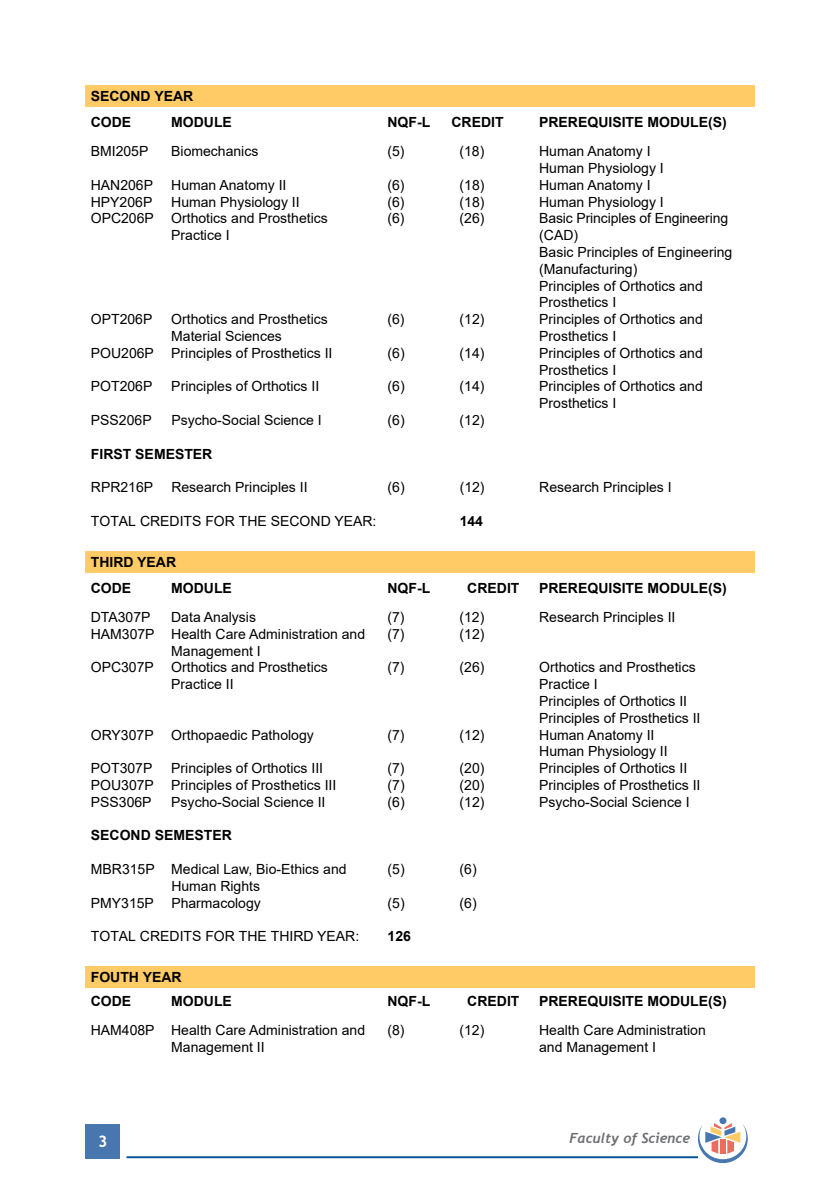
<style>
.page{position:relative;width:840px;height:1191px;background:#fff}
.page>*{position:absolute;margin:0;border:0;box-sizing:border-box;transform-origin:0 0}
.t1{font:700 16px "Trebuchet MS";color:#fff}
.t2{font:14px/16.8px "Arial";color:#000}
.t3{font:700 14px/26.4px "Arial";color:#000}
.t4{font:italic 700 14px "Trebuchet";color:#6d6e71}
</style>
<div class="page">
<div style="left:86px;top:1124px;width:34px;height:34px;background:#4777ae"></div>
<hr style="left:126px;top:1156px;width:571px;height:2px;background:#005596">
<div style="left:719px;top:1117px;width:7px;height:7px;background:#4777ae;border-radius:50%"></div>
<svg style="left:697px;top:1123px;width:50px;height:40px"></svg>
<div style="left:85px;top:85px;width:669px;height:22px;background:#ffcb66"></div>
<div style="left:85px;top:551px;width:669px;height:21px;background:#ffcb66"></div>
<div style="left:85px;top:966px;width:669px;height:21px;background:#ffcb66"></div>
<p class="t3" style="left:91px;top:83px;width:104px">SECOND YEAR<br>CODE</p>
<p class="t3" style="left:171px;top:109px;width:62px">MODULE</p>
<p class="t3" style="left:387px;top:109px;width:44px">NQF-L</p>
<p class="t3" style="left:451px;top:109px;width:54px">CREDIT</p>
<p class="t3" style="left:539px;top:109px;width:189px">PREREQUISITE MODULE(S)</p>
<p class="t2" style="left:91px;top:143px;width:59px">BMI205P</p>
<p class="t2" style="left:171px;top:143px;width:89px">Biomechanics</p>
<p class="t2" style="left:387px;top:143px;width:19px">(5)</p>
<p class="t2" style="left:459px;top:143px;width:26px">(18)</p>
<p class="t2" style="left:539px;top:143px;width:126px">Human Anatomy I<br>Human Physiology I</p>
<p class="t2" style="left:91px;top:176px;width:64px">HAN206P</p>
<p class="t2" style="left:171px;top:176px;width:117px">Human Anatomy II</p>
<p class="t2" style="left:387px;top:176px;width:19px">(6)</p>
<p class="t2" style="left:459px;top:176px;width:26px">(18)</p>
<p class="t2" style="left:539px;top:176px;width:113px">Human Anatomy I</p>
<p class="t2" style="left:91px;top:193px;width:63px">HPY206P</p>
<p class="t2" style="left:171px;top:193px;width:130px">Human Physiology II</p>
<p class="t2" style="left:387px;top:193px;width:19px">(6)</p>
<p class="t2" style="left:459px;top:193px;width:26px">(18)</p>
<p class="t2" style="left:539px;top:193px;width:126px">Human Physiology I</p>
<p class="t2" style="left:91px;top:210px;width:238px">OPC206P Orthotics and Prosthetics</p>
<p class="t2" style="left:387px;top:210px;width:19px">(6)</p>
<p class="t2" style="left:459px;top:210px;width:26px">(26)</p>
<p class="t2" style="left:539px;top:210px;width:190px">Basic Principles of Engineering</p>
<p class="t2" style="left:171px;top:227px;width:60px">Practice I</p>
<p class="t2" style="left:539px;top:227px;width:194px">(CAD)<br>Basic Principles of Engineering (Manufacturing)<br>Principles of Orthotics and<br>Prosthetics I</p>
<p class="t2" style="left:91px;top:311px;width:63px">OPT206P</p>
<p class="t2" style="left:171px;top:311px;width:158px">Orthotics and Prosthetics</p>
<p class="t2" style="left:387px;top:311px;width:19px">(6)</p>
<p class="t2" style="left:459px;top:311px;width:26px">(12)</p>
<p class="t2" style="left:539px;top:311px;width:165px">Principles of Orthotics and</p>
<p class="t2" style="left:171px;top:328px;width:112px">Material Sciences</p>
<p class="t2" style="left:539px;top:328px;width:79px">Prosthetics I</p>
<p class="t2" style="left:91px;top:344px;width:243px">POU206P Principles of Prosthetics II</p>
<p class="t2" style="left:387px;top:344px;width:19px">(6)</p>
<p class="t2" style="left:459px;top:344px;width:26px">(14)</p>
<p class="t2" style="left:539px;top:344px;width:165px">Principles of Orthotics and<br>Prosthetics I</p>
<p class="t2" style="left:91px;top:378px;width:63px">POT206P</p>
<p class="t2" style="left:171px;top:378px;width:149px">Principles of Orthotics II</p>
<p class="t2" style="left:387px;top:378px;width:19px">(6)</p>
<p class="t2" style="left:459px;top:378px;width:26px">(14)</p>
<p class="t2" style="left:539px;top:378px;width:165px">Principles of Orthotics and<br>Prosthetics I</p>
<p class="t2" style="left:91px;top:412px;width:62px">PSS206P</p>
<p class="t2" style="left:171px;top:412px;width:152px">Psycho-Social Science I</p>
<p class="t2" style="left:387px;top:412px;width:19px">(6)</p>
<p class="t2" style="left:459px;top:412px;width:26px">(12)</p>
<p class="t3" style="left:91px;top:441px;width:123px">FIRST SEMESTER</p>
<p class="t2" style="left:91px;top:479px;width:64px">RPR216P</p>
<p class="t2" style="left:171px;top:479px;width:138px">Research Principles II</p>
<p class="t2" style="left:387px;top:479px;width:19px">(6)</p>
<p class="t2" style="left:459px;top:479px;width:26px">(12)</p>
<p class="t2" style="left:539px;top:479px;width:134px">Research Principles I</p>
<p class="t2" style="left:91px;top:512px;width:287px">TOTAL CREDITS FOR THE SECOND YEAR:</p>
<p class="t3" style="left:459px;top:508px;width:25px">144</p>
<p class="t3" style="left:91px;top:548px;width:87px">THIRD YEAR<br>CODE</p>
<p class="t3" style="left:171px;top:575px;width:62px">MODULE</p>
<p class="t3" style="left:387px;top:575px;width:44px">NQF-L</p>
<p class="t3" style="left:467px;top:575px;width:54px">CREDIT</p>
<p class="t3" style="left:539px;top:575px;width:189px">PREREQUISITE MODULE(S)</p>
<p class="t2" style="left:91px;top:608px;width:61px">DTA307P</p>
<p class="t2" style="left:171px;top:608px;width:86px">Data Analysis</p>
<p class="t2" style="left:387px;top:608px;width:19px">(7)</p>
<p class="t2" style="left:459px;top:608px;width:26px">(12)</p>
<p class="t2" style="left:539px;top:608px;width:138px">Research Principles II</p>
<p class="t2" style="left:91px;top:625px;width:276px">HAM307P Health Care Administration and</p>
<p class="t2" style="left:387px;top:625px;width:19px">(7)</p>
<p class="t2" style="left:459px;top:625px;width:26px">(12)</p>
<p class="t2" style="left:91px;top:642px;width:238px;text-indent:80px">Management I<br>OPC307P Orthotics and Prosthetics</p>
<p class="t2" style="left:387px;top:659px;width:19px">(7)</p>
<p class="t2" style="left:459px;top:659px;width:26px">(26)</p>
<p class="t2" style="left:539px;top:659px;width:158px">Orthotics and Prosthetics</p>
<p class="t2" style="left:171px;top:675px;width:64px">Practice II</p>
<p class="t2" style="left:539px;top:675px;width:163px">Practice I<br>Principles of Orthotics II<br>Principles of Prosthetics II</p>
<p class="t2" style="left:91px;top:726px;width:64px">ORY307P</p>
<p class="t2" style="left:171px;top:726px;width:144px">Orthopaedic Pathology</p>
<p class="t2" style="left:387px;top:726px;width:19px">(7)</p>
<p class="t2" style="left:459px;top:726px;width:26px">(12)</p>
<p class="t2" style="left:539px;top:726px;width:130px">Human Anatomy II<br>Human Physiology II</p>
<p class="t2" style="left:91px;top:759px;width:63px">POT307P</p>
<p class="t2" style="left:171px;top:759px;width:153px">Principles of Orthotics III</p>
<p class="t2" style="left:387px;top:759px;width:19px">(7)</p>
<p class="t2" style="left:459px;top:759px;width:26px">(20)</p>
<p class="t2" style="left:539px;top:759px;width:149px">Principles of Orthotics II</p>
<p class="t2" style="left:91px;top:776px;width:247px">POU307P Principles of Prosthetics III</p>
<p class="t2" style="left:387px;top:776px;width:19px">(7)</p>
<p class="t2" style="left:459px;top:776px;width:26px">(20)</p>
<p class="t2" style="left:539px;top:776px;width:163px">Principles of Prosthetics II</p>
<p class="t2" style="left:91px;top:793px;width:62px">PSS306P</p>
<p class="t2" style="left:171px;top:793px;width:156px">Psycho-Social Science II</p>
<p class="t2" style="left:387px;top:793px;width:19px">(6)</p>
<p class="t2" style="left:459px;top:793px;width:26px">(12)</p>
<p class="t2" style="left:539px;top:793px;width:152px">Psycho-Social Science I</p>
<p class="t3" style="left:91px;top:822px;width:142px">SECOND SEMESTER</p>
<p class="t2" style="left:91px;top:860px;width:257px">MBR315P Medical Law, Bio-Ethics and</p>
<p class="t2" style="left:387px;top:860px;width:19px">(5)</p>
<p class="t2" style="left:459px;top:860px;width:19px">(6)</p>
<p class="t2" style="left:91px;top:877px;width:171px;text-align:right">Human Rights<br>PMY315P Pharmacology</p>
<p class="t2" style="left:387px;top:894px;width:19px">(5)</p>
<p class="t2" style="left:459px;top:894px;width:19px">(6)</p>
<p class="t2" style="left:91px;top:927px;width:270px">TOTAL CREDITS FOR THE THIRD YEAR:</p>
<p class="t3" style="left:387px;top:923px;width:25px">126</p>
<p class="t3" style="left:91px;top:965px;width:92px;line-height:24.4px">FOUTH YEAR<br>CODE</p>
<p class="t3" style="left:171px;top:988px;width:62px">MODULE</p>
<p class="t3" style="left:387px;top:988px;width:44px">NQF-L</p>
<p class="t3" style="left:467px;top:988px;width:54px">CREDIT</p>
<p class="t3" style="left:539px;top:988px;width:189px">PREREQUISITE MODULE(S)</p>
<p class="t2" style="left:91px;top:1021px;width:276px">HAM408P Health Care Administration and</p>
<p class="t2" style="left:387px;top:1021px;width:19px">(8)</p>
<p class="t2" style="left:459px;top:1021px;width:26px">(12)</p>
<p class="t2" style="left:539px;top:1021px;width:168px">Health Care Administration</p>
<p class="t2" style="left:171px;top:1038px;width:95px">Management II</p>
<p class="t2" style="left:539px;top:1038px;width:118px">and Management I</p>
<p class="t1" style="left:98px;top:1131px;width:11px">3</p>
<p class="t4" style="left:569px;top:1129px;width:122px">Faculty of Science</p>
</div>
